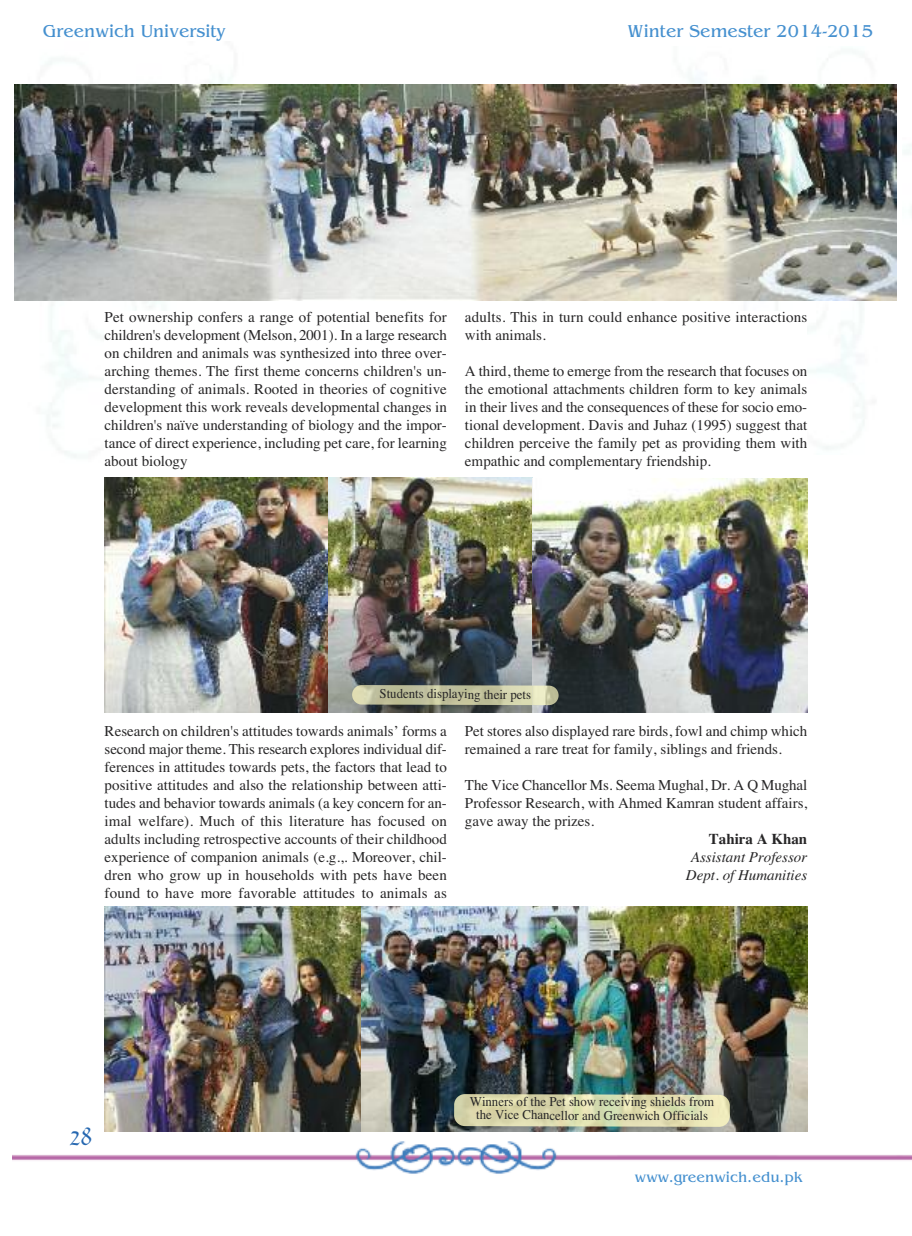
<style>
.page{position:relative;width:912px;height:1236px;background:#fff}
.page>*{position:absolute;margin:0;border:0;box-sizing:border-box;transform-origin:0 0}
.t1{font:27px "Agincort";color:#2567b0}
.t2{font:18px "Benguiat";color:#4590cf}
.t3{font:15px/18px "Times";color:#272627;text-align:justify}
.t4{font:italic 15px/18px "Times";color:#272627;text-align:center}
.t5{font:15px "Benguiat";color:#4590cf}
.t6{font:700 15px "Times";color:#272627}
.t7{font:13.5px/13.5px "Times";letter-spacing:-.005em;color:#272627;text-align:center;scale:.95 1}
</style>
<div class="page">
<img style="left:13px;top:1141px;width:898px;height:33px">
<img style="left:904px;top:150px;width:6px;height:3px">
<img style="left:671px;top:59px;width:222px;height:391px">
<div style="left:105px;top:311px;width:702px;height:820px;background:#fff"></div>
<img style="left:15px;top:84px;width:881px;height:216px">
<img style="left:105px;top:906px;width:702px;height:225px">
<img style="left:105px;top:477px;width:223px;height:235px">
<img style="left:328px;top:477px;width:479px;height:235px">
<img style="left:454px;top:1093px;width:275px;height:33px">
<img style="left:352px;top:685px;width:10px;height:19px">
<img style="left:548px;top:685px;width:10px;height:20px">
<p class="t2" style="left:43px;top:21px;width:184px">Greenwich University</p>
<p class="t2" style="left:627px;top:21px;width:247px">Winter Semester 2014-2015</p>
<p class="t3" style="left:105px;top:308px;width:344px">Pet ownership confers a range of potential benefits for children's development (Melson, 2001). In a large research on children and animals was synthesized into three over&shy;arching themes. The first theme concerns children's un&shy;derstanding of animals. Rooted in theories of cognitive development this work reveals developmental changes in children's naïve understanding of biology and the impor&shy;tance of direct experience, including pet care, for learning about biology</p>
<p class="t3" style="left:465px;top:308px;width:343px">adults. This in turn could enhance positive interactions with animals.</p>
<p class="t3" style="left:465px;top:362px;width:344px">A third, theme to emerge from the research that focuses on the emotional attachments children form to key animals in their lives and the consequences of these for socio emo&shy;tional development. Davis and Juhaz (1995) suggest that children perceive the family pet as providing them with empathic and complementary friendship.</p>
<p class="t7" style="left:379px;top:687px;width:161px">Students displaying their pets</p>
<p class="t3" style="left:105px;top:722px;width:344px">Research on children's attitudes towards animals’ forms a second major theme. This research explores individual dif&shy;ferences in attitudes towards pets, the factors that lead to positive attitudes and also the relationship between atti&shy;tudes and behavior towards animals (a key concern for an&shy;imal welfare). Much of this literature has focused on adults including retrospective accounts of their childhood experience of companion animals (e.g.,. Moreover, chil&shy;dren who grow up in households with pets have been found to have more favorable attitudes to animals as</p>
<p class="t3" style="left:465px;top:722px;width:343px">Pet stores also displayed rare birds, fowl and chimp which remained a rare treat for family, siblings and friends.</p>
<p class="t3" style="left:465px;top:776px;width:344px">The Vice Chancellor Ms. Seema Mughal, Dr. A Q Mughal Professor Research, with Ahmed Kamran student affairs, gave away the prizes.</p>
<p class="t6" style="left:708px;top:830px;width:100px">Tahira A Khan</p>
<p class="t4" style="left:685px;top:848px;width:123px">Assistant Professor<br>Dept. of Humanities</p>
<h1 class="t1" style="left:70px;top:1122px;width:24px">28</h1>
<p class="t7" style="left:469px;top:1094px;width:258px">Winners of the Pet show receiving shields from the Vice Chancellor and Greenwich Officials</p>
<p class="t5" style="left:634px;top:1168px;width:169px">www.greenwich.edu.pk</p>
</div>
